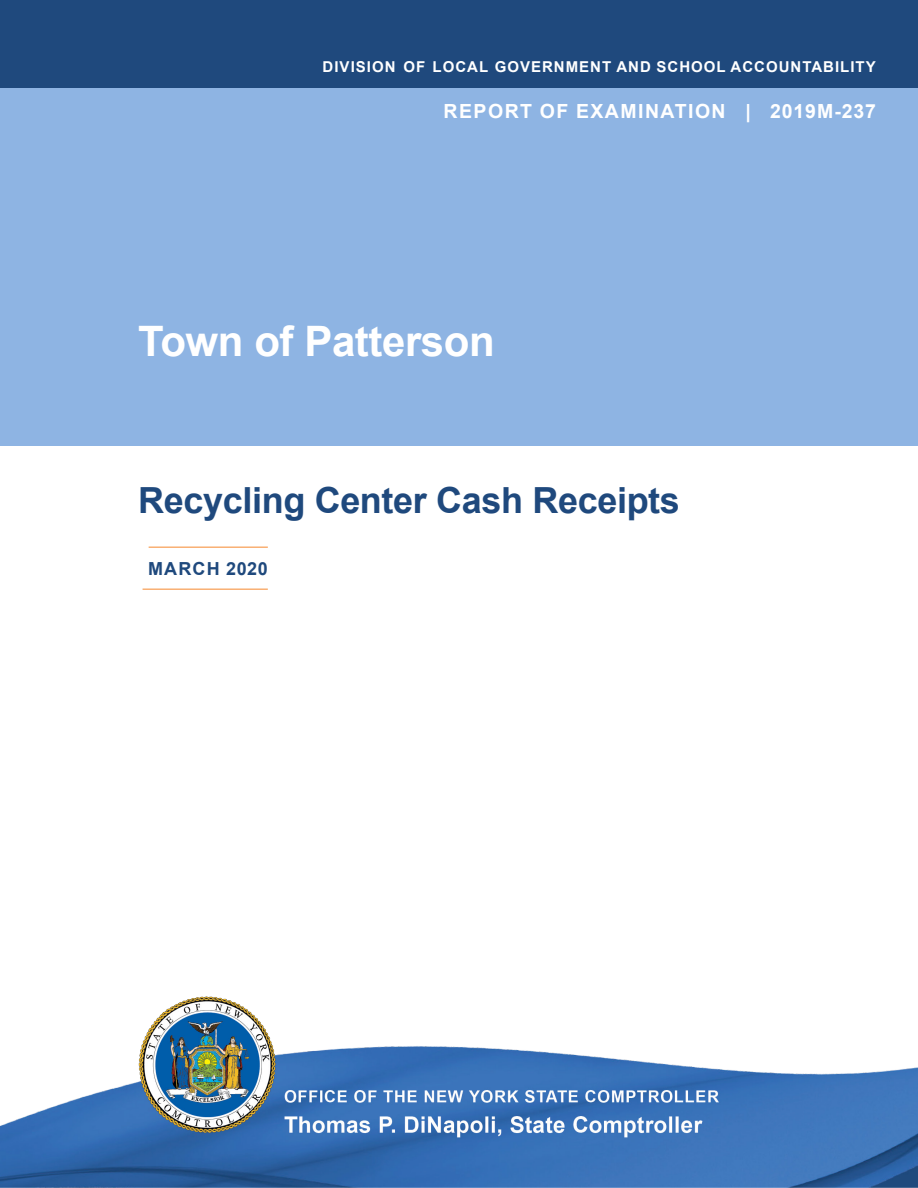
<style>
.page{position:relative;width:918px;height:1188px;background:#fff}
.page>*{position:absolute;margin:0;border:0;box-sizing:border-box;transform-origin:0 0}
.t1{font:700 42px "Arial";letter-spacing:-.01em;color:#fff}
.t2{font:700 36px "Arial";letter-spacing:-.01em;color:#1f497d}
.t3{font:700 19.5px "Arial";letter-spacing:.075em;color:#fff}
.Sidebar_Text{font:700 18px "Arial";letter-spacing:.065em;color:#1f497d}
.t4{font:700 15px "Arial";letter-spacing:.065em;color:#fff}
</style>
<div class="page">
<div style="left:0;top:0;width:918px;height:446px;background:#8eb4e3"></div>
<div style="left:0;top:0;width:918px;height:88px;background:#1f497d"></div>
<hr style="left:149px;top:546px;width:119px;height:2px;background:#f9b074">
<hr style="left:143px;top:588px;width:125px;height:2px;background:#f9b074">
<img style="left:0;top:996px;width:918px;height:192px">
<p class="t4" style="left:323px;top:56px;width:555px">DIVISION OF LOCAL GOVERNMENT AND SCHOOL ACCOUNTABILITY</p>
<p class="t3" style="left:444px;top:97px;width:434px">REPORT OF EXAMINATION | 2019M-237</p>
<p class="t1" style="left:138px;top:311px;width:358px">Town of Patterson</p>
<p class="t2" style="left:138px;top:475px;width:543px">Recycling Center Cash Receipts</p>
<p class="Sidebar_Text" style="left:148px;top:556px;width:121px">MARCH 2020</p>
</div>
